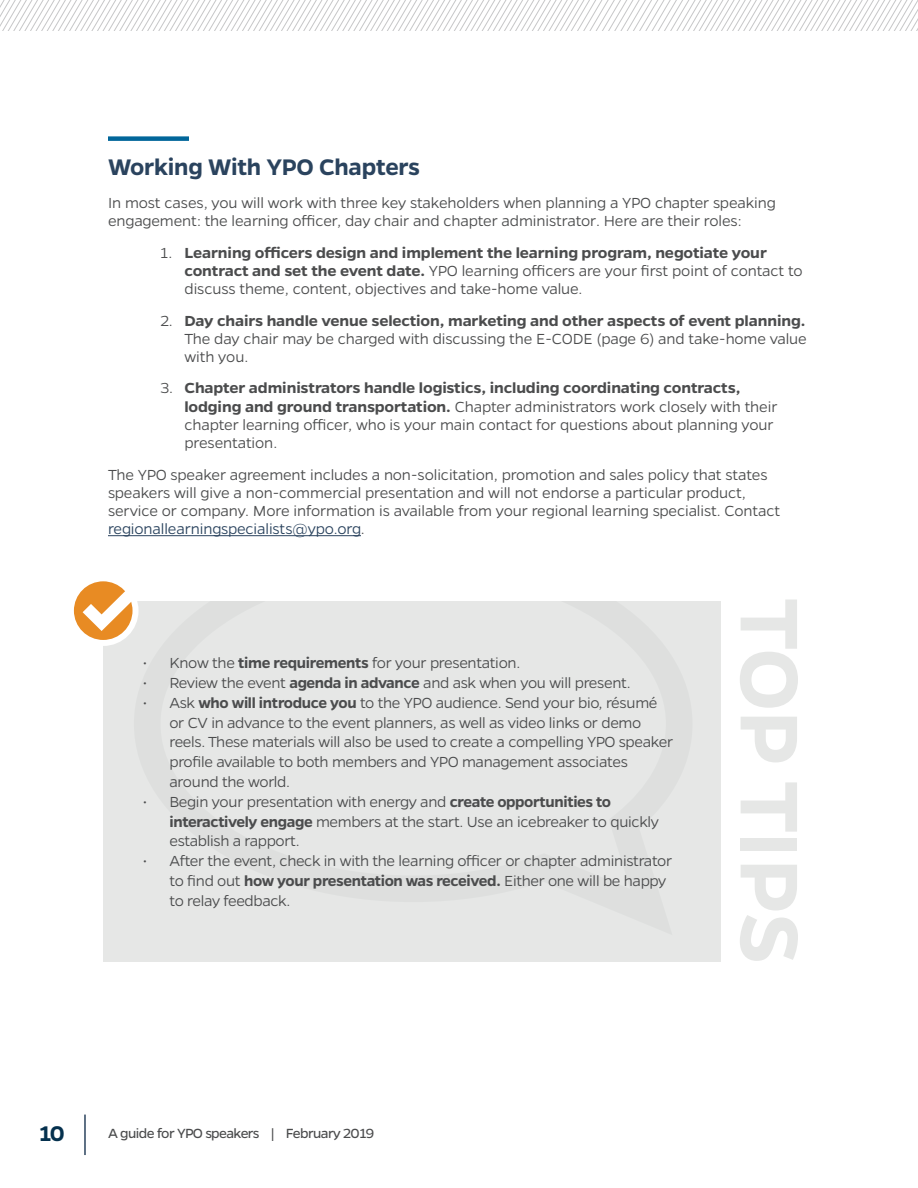
<style>
.page{position:relative;width:918px;height:1188px;background:#fff}
.page>*{position:absolute;margin:0;border:0;box-sizing:border-box;transform-origin:0 0}
.t1{font:600 92.55px "Gentona";letter-spacing:-.01em;color:#e6e7e6}
.t2{font:600 25.5px "Gentona";letter-spacing:-.01em;color:#2a435e}
.t3{font:600 24px "Gentona";color:#05314e}
.t4{font:300 16.5px/18.1px "Gentona";letter-spacing:-.015em;color:#4b4c4d}
.t5{font:15px "Gentona";letter-spacing:-.04em;color:#4b4c4d}
.s1{font-weight:600}
.s2{color:#2a435e}
</style>
<div class="page">
<hr style="left:84px;top:1115px;width:2px;height:40px;background:#2a435e">
<svg style="left:0;top:0;width:918px;height:30px"></svg>
<div style="left:104px;top:601px;width:617px;height:361px;background:#e6e7e6"></div>
<svg style="left:71px;top:578px;width:65px;height:65px"></svg>
<div style="left:68px;top:575px;width:71px;height:71px;border:6px solid #fff;border-radius:50%"></div>
<svg style="left:83px;top:585px;width:56px;height:46px"></svg>
<div style="left:108px;top:136px;width:81px;height:5px;background:#01669a"></div>
<hr style="left:108px;top:535px;width:253px;height:1px;background:#2a435e">
<h2 class="t2" style="left:108px;top:152px;width:313px">Working With YPO Chapters</h2>
<p class="t4" style="left:108px;top:193px;width:669px">In most cases, you will work with three key stakeholders when planning a YPO chapter speaking engagement: the learning officer, day chair and chapter administrator. Here are their roles:</p>
<p class="t4" style="left:184px;top:243px;width:620px;text-indent:-24px">1. <span class="s1">Learning officers design and implement the learning program, negotiate your contract and set the event date.</span> YPO learning officers are your first point of contact to discuss theme, content, objectives and take-home value.</p>
<p class="t4" style="left:185px;top:311px;width:624px;text-align:justify;text-indent:-24px">2. <span class="s1">Day chairs handle venue selection, marketing and other aspects of event planning.<br></span>The day chair may be charged with discussing the E-CODE (page 6) and take-home value with you.</p>
<p class="t4" style="left:184px;top:379px;width:594px;text-indent:-24px">3. <span class="s1">Chapter administrators handle logistics, including coordinating contracts, lodging and ground transportation.</span> Chapter administrators work closely with their chapter learning officer, who is your main contact for questions about planning your presentation.</p>
<p class="t4" style="left:108px;top:465px;width:674px">The YPO speaker agreement includes a non-solicitation, promotion and sales policy that states speakers will give a non-commercial presentation and will not endorse a particular product, service or company. More information is available from your regional learning specialist. Contact <span class="s2">regionallearningspecialists@ypo.org</span>.</p>
<p class="t4" style="left:143px;top:654px;width:379px">• Know the <span class="s1">time requirements</span> for your presentation.</p>
<p class="t4" style="left:143px;top:673px;width:490px">• Review the event <span class="s1">agenda in advance</span> and ask when you will present.</p>
<p class="t4" style="left:169px;top:692px;width:505px;line-height:19.8px;text-indent:-27px">• Ask <span class="s1">who will introduce you</span> to the YPO audience. Send your bio, résumé or CV in advance to the event planners, as well as video links or demo reels. These materials will also be used to create a compelling YPO speaker profile available to both members and YPO management associates around the world.</p>
<p class="t4" style="left:169px;top:791px;width:491px;line-height:19.8px;text-indent:-27px">• Begin your presentation with energy and <span class="s1">create opportunities to interactively engage</span> members at the start. Use an icebreaker to quickly establish a rapport.</p>
<p class="t4" style="left:169px;top:851px;width:504px;line-height:19.8px;text-indent:-27px">• After the event, check in with the learning officer or chapter administrator to find out <span class="s1">how your presentation was received.</span> Either one will be happy to relay feedback.</p>
<h3 class="t3" style="left:39px;top:1120px;width:27px">10</h3>
<p class="t5" style="left:108px;top:1125px;width:268px">A guide for YPO speakers | February 2019</p>
<h1 class="t1" style="left:823px;top:598px;width:369px;rotate:90deg">TOP TIPS</h1>
</div>
